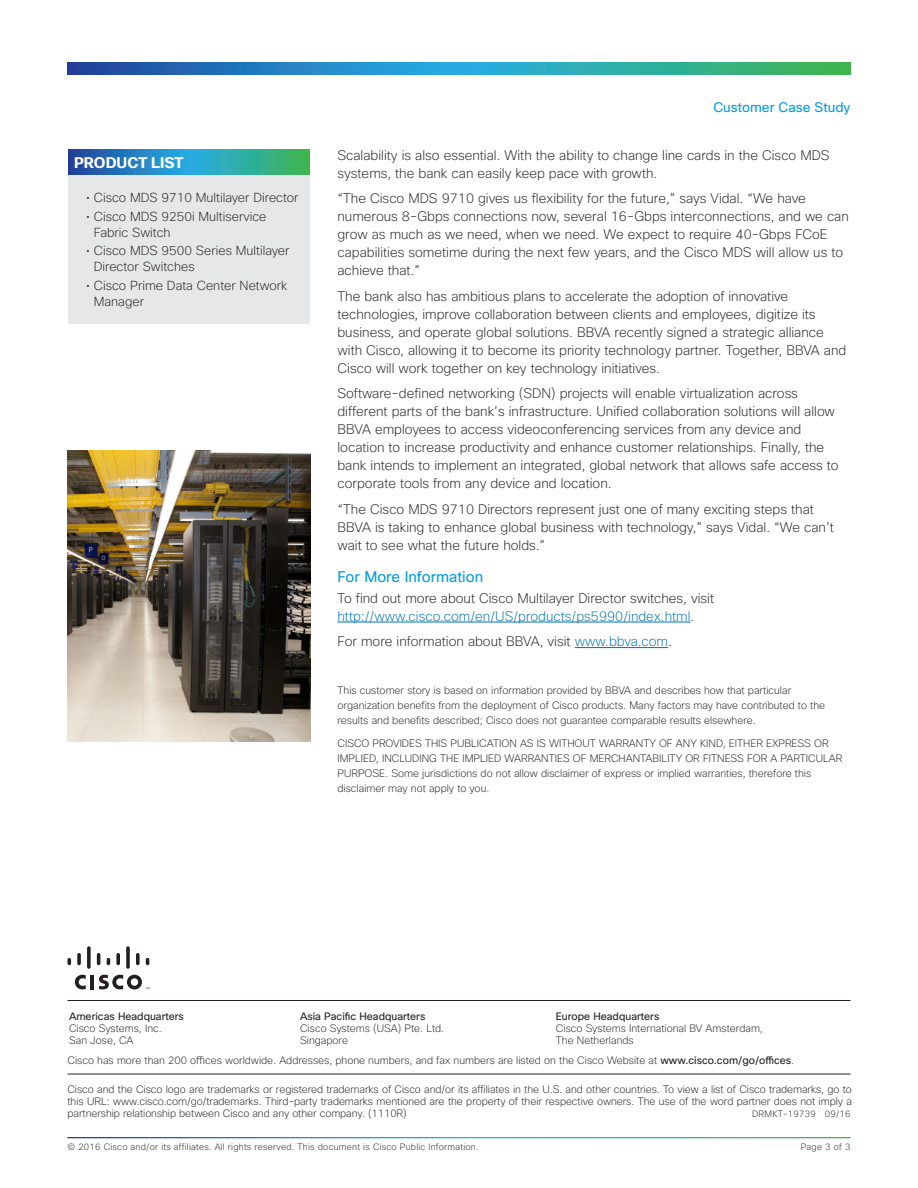
<style>
.page{position:relative;width:918px;height:1188px;background:#fff}
.page>*{position:absolute;margin:0;border:0;box-sizing:border-box;transform-origin:0 0}
.Subhead_2_Eccolo{font:15px "Cisco Sans";color:#069ddc}
.Body_1{font:700 15px "Cisco Sans";color:#fff}
.Body_1-2{font:200 13.5px/18px "Cisco Sans";color:#231f20}
.Page_head_2{font:13.5px "Cisco Sans";color:#069ddc}
.t1{font:200 12.75px/15.8px "Cisco Sans";color:#231f20}
.Body_1-3{font:200 10.5px/12px "Cisco Sans";color:#231f20}
.t2{font:10.5px "Cisco Sans";color:#231f20}
.Folio{font:200 9px "Cisco Sans";letter-spacing:.025em;color:#231f20}
.s1{color:#0073ae}
.s2{font-weight:400}
</style>
<div class="page">
<hr style="left:338px;top:622px;width:353px;height:1px;background:#0073ae">
<hr style="left:575px;top:647px;width:93px;height:1px;background:#0073ae">
<svg style="left:68px;top:62px;width:782px;height:13px;background:#2a94ac"></svg>
<svg style="left:68px;top:149px;width:242px;height:26px;background:#2a93ac"></svg>
<div style="left:68px;top:175px;width:242px;height:149px;background:#e6e7e9"></div>
<hr style="left:68px;top:1000px;width:782px;height:1px;background:#231f20">
<hr style="left:68px;top:1074px;width:782px;height:1px;background:#231f20">
<hr style="left:91px;top:975px;width:3px;height:14px;background:#231f20">
<svg style="left:75px;top:975px;width:11px;height:14px"></svg>
<svg style="left:68px;top:958px;width:3px;height:7px"></svg>
<svg style="left:77px;top:953px;width:4px;height:12px"></svg>
<svg style="left:87px;top:946px;width:4px;height:23px"></svg>
<svg style="left:97px;top:953px;width:3px;height:12px"></svg>
<svg style="left:107px;top:958px;width:3px;height:7px"></svg>
<svg style="left:116px;top:953px;width:4px;height:12px"></svg>
<svg style="left:126px;top:946px;width:4px;height:23px"></svg>
<svg style="left:136px;top:953px;width:4px;height:12px"></svg>
<svg style="left:146px;top:958px;width:3px;height:7px"></svg>
<svg style="left:99px;top:975px;width:50px;height:14px"></svg>
<img style="left:68px;top:451px;width:242px;height:290px">
<p class="Body_1" style="left:74px;top:153px;width:111px">PRODUCT LIST</p>
<p class="t1" style="left:86px;top:190px;width:214px">• Cisco MDS 9710 Multilayer Director</p>
<p class="t1" style="left:94px;top:208px;width:174px;text-indent:-8px">• Cisco MDS 9250i Multiservice<br>Fabric Switch</p>
<p class="t1" style="left:94px;top:243px;width:197px;text-indent:-8px">• Cisco MDS 9500 Series Multilayer<br>Director Switches</p>
<p class="t1" style="left:94px;top:277px;width:195px;text-indent:-8px">• Cisco Prime Data Center Network<br>Manager</p>
<p class="Page_head_2" style="left:713px;top:99px;width:139px">Customer Case Study</p>
<p class="Body_1-2" style="left:338px;top:146px;width:494px">Scalability is also essential. With the ability to change line cards in the Cisco MDS systems, the bank can easily keep pace with growth.</p>
<p class="Body_1-2" style="left:338px;top:190px;width:513px">“The Cisco MDS 9710 gives us flexibility for the future,” says Vidal. “We have numerous 8-Gbps connections now, several 16-Gbps interconnections, and we can grow as much as we need, when we need. We expect to require 40-Gbps FCoE capabilities sometime during the next few years, and the Cisco MDS will allow us to achieve that.”</p>
<p class="Body_1-2" style="left:338px;top:287px;width:510px">The bank also has ambitious plans to accelerate the adoption of innovative technologies, improve collaboration between clients and employees, digitize its business, and operate global solutions. BBVA recently signed a strategic alliance with Cisco, allowing it to become its priority technology partner. Together, BBVA and Cisco will work together on key technology initiatives.</p>
<p class="Body_1-2" style="left:338px;top:385px;width:503px">Software-defined networking (SDN) projects will enable virtualization across different parts of the bank’s infrastructure. Unified collaboration solutions will allow BBVA employees to access videoconferencing services from any device and location to increase productivity and enhance customer relationships. Finally, the bank intends to implement an integrated, global network that allows safe access to corporate tools from any device and location.</p>
<p class="Body_1-2" style="left:338px;top:500px;width:498px">“The Cisco MDS 9710 Directors represent just one of many exciting steps that<br>BBVA is taking to enhance global business with technology,” says Vidal. “We can’t wait to see what the future holds.”</p>
<p class="Subhead_2_Eccolo" style="left:338px;top:568px;width:147px">For More Information</p>
<p class="Body_1-2" style="left:338px;top:589px;width:378px">To find out more about Cisco Multilayer Director switches, visit <span class="s1">http://www.cisco.com/en/US/products/ps5990/index.html</span>.</p>
<p class="Body_1-2" style="left:338px;top:632px;width:336px">For more information about BBVA, visit <span class="s1">www.bbva.com</span>.</p>
<p class="Body_1-3" style="left:338px;top:683px;width:489px;line-height:15px">This customer story is based on information provided by BBVA and describes how that particular organization benefits from the deployment of Cisco products. Many factors may have contributed to the results and benefits described; Cisco does not guarantee comparable results elsewhere.</p>
<p class="Body_1-3" style="left:338px;top:736px;width:507px;line-height:15px">CISCO PROVIDES THIS PUBLICATION AS IS WITHOUT WARRANTY OF ANY KIND, EITHER EXPRESS OR IMPLIED, INCLUDING THE IMPLIED WARRANTIES OF MERCHANTABILITY OR FITNESS FOR A PARTICULAR PURPOSE. Some jurisdictions do not allow disclaimer of express or implied warranties, therefore this disclaimer may not apply to you.</p>
<p class="t2" style="left:69px;top:1009px;width:117px">Americas Headquarters</p>
<p class="Body_1-3" style="left:69px;top:1022px;width:94px">Cisco Systems, Inc.<br>San Jose, CA</p>
<p class="t2" style="left:300px;top:1009px;width:127px">Asia Pacific Headquarters</p>
<p class="Body_1-3" style="left:300px;top:1022px;width:146px">Cisco Systems (USA) Pte. Ltd.<br>Singapore</p>
<p class="Body_1-3" style="left:556px;top:1010px;width:208px"><span class="s2">Europe Headquarters<br></span>Cisco Systems International BV Amsterdam,<br>The Netherlands</p>
<p class="Body_1-3" style="left:68px;top:1055px;width:728px">Cisco has more than 200 offices worldwide. Addresses, phone numbers, and fax numbers are listed on the Cisco Website at <span class="s2">www.cisco.com/go/offices</span>.</p>
<p class="Body_1-3" style="left:68px;top:1083px;width:786px;text-align:justify">Cisco and the Cisco logo are trademarks or registered trademarks of Cisco and/or its affiliates in the U.S. and other countries. To view a list of Cisco trademarks, go to this URL: www.cisco.com/go/trademarks. Third-party trademarks mentioned are the property of their respective owners. The use of the word partner does not imply a partnership relationship between Cisco and any other company. (1110R)</p>
<p class="Folio" style="left:752px;top:1108px;width:100px">DRMKT-19739 09/16</p>
<p class="Folio" style="left:68px;top:1141px;width:413px">© 2016 Cisco and/or its affiliates. All rights reserved. This document is Cisco Public Information.</p>
<p class="Folio" style="left:801px;top:1141px;width:51px">Page 3 of 3</p>
</div>
